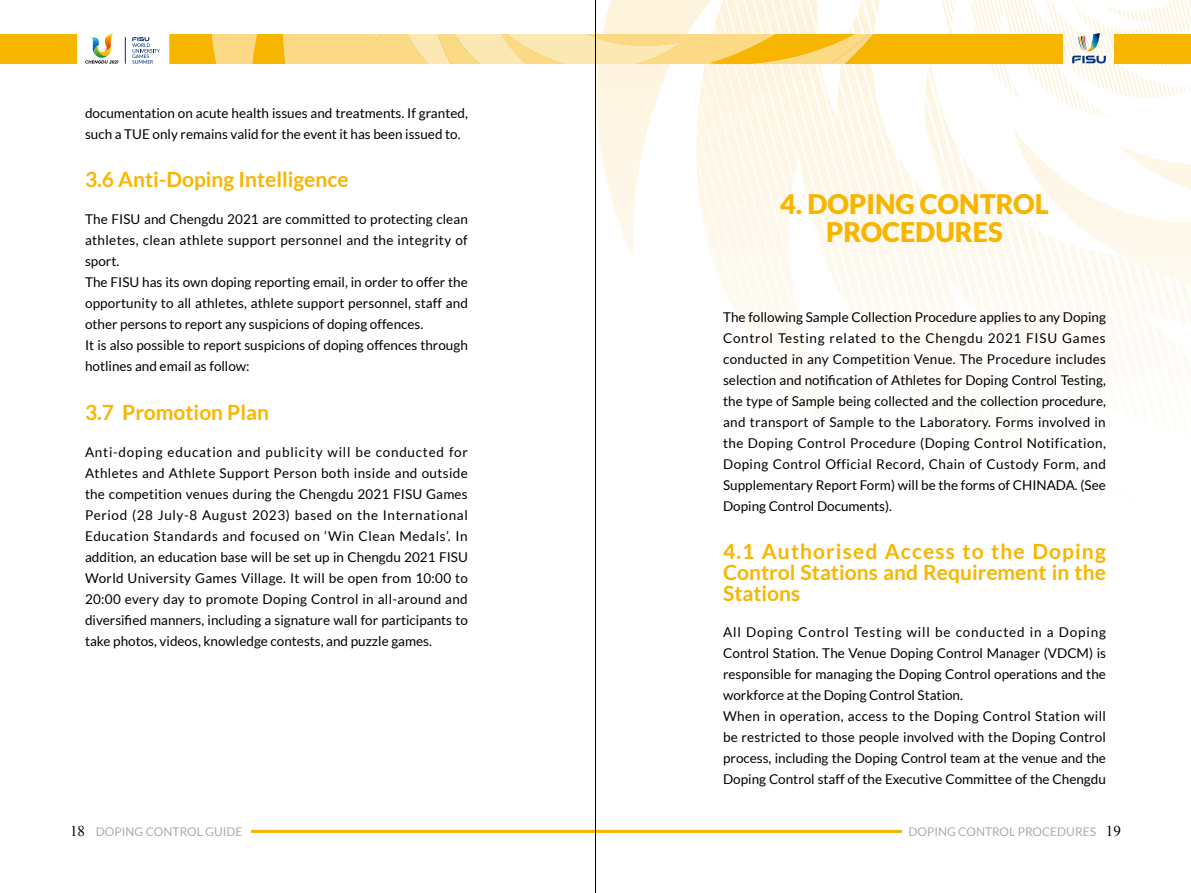
<style>
.page{position:relative;width:1191px;height:893px;background:#fff}
.page>*{position:absolute;margin:0;border:0;box-sizing:border-box;transform-origin:0 0}
.t1{font:900 27px/28.5px "Lato";color:#f8b500;text-align:center}
.t2{font:700 21px/21px "Lato";color:#f8b500;text-align:justify}
.t3{font:13.5px/21px "Lato";color:#000}
.t4{font:12px "Lato";color:#aaabab}
.s1{font-family:"Times New Roman";font-size:15px;color:#000}
</style>
<div class="page">
<svg style="left:170px;top:0;width:1021px;height:364px"></svg>
<svg style="left:85px;top:32px;width:33px;height:32px"></svg>
<svg style="left:125px;top:37px;width:1px;height:27px"></svg>
<svg style="left:132px;top:37px;width:28px;height:27px"></svg>
<div style="left:0;top:34px;width:77px;height:30px;background:#f8b500"></div>
<div style="left:1114px;top:34px;width:77px;height:30px;background:#f8b500"></div>
<hr style="left:251px;top:830px;width:846px;height:3px;background:#f8b500">
<div style="left:902px;top:825px;width:196px;height:13px;background:#fff"></div>
<hr style="left:595px;top:0;width:1px;height:893px;background:#000">
<p class="t3" style="left:85px;top:102px;width:384px">documentation on acute health issues and treatments. If granted, such a TUE only remains valid for the event it has been issued to.</p>
<h2 class="t2" style="left:85px;top:169px;width:265px">3.6 Anti-Doping Intelligence</h2>
<p class="t3" style="left:85px;top:209px;width:384px">The FISU and Chengdu 2021 are committed to protecting clean athletes, clean athlete support personnel and the integrity of sport.<br>The FISU has its own doping reporting email, in order to offer the opportunity to all athletes, athlete support personnel, staff and other persons to report any suspicions of doping offences.<br>It is also possible to report suspicions of doping offences through hotlines and email as follow:</p>
<h2 class="t2" style="left:85px;top:401px;width:185px">3.7 Promotion Plan</h2>
<p class="t3" style="left:85px;top:441px;width:384px;text-align:justify">Anti-doping education and publicity will be conducted for Athletes and Athlete Support Person both inside and outside the competition venues during the Chengdu 2021 FISU Games Period (28 July-8 August 2023) based on the International Education Standards and focused on ‘Win Clean Medals’. In addition, an education base will be set up in Chengdu 2021 FISU World University Games Village. It will be open from 10:00 to 20:00 every day to promote Doping Control in all-around and diversified manners, including a signature wall for participants to take photos, videos, knowledge contests, and puzzle games.</p>
<h1 class="t1" style="left:780px;top:189px;width:270px">4. DOPING CONTROL<br>PROCEDURES</h1>
<p class="t3" style="left:723px;top:306px;width:384px;text-align:justify">The following Sample Collection Procedure applies to any Doping Control Testing related to the Chengdu 2021 FISU Games conducted in any Competition Venue. The Procedure includes selection and notification of Athletes for Doping Control Testing, the type of Sample being collected and the collection procedure, and transport of Sample to the Laboratory. Forms involved in the Doping Control Procedure (Doping Control Notification, Doping Control Official Record, Chain of Custody Form, and Supplementary Report Form) will be the forms of CHINADA. (See Doping Control Documents).</p>
<h2 class="t2" style="left:723px;top:541px;width:384px">4.1 Authorised Access to the Doping Control Stations and Requirement in the Stations</h2>
<p class="t3" style="left:723px;top:621px;width:384px">All Doping Control Testing will be conducted in a Doping Control Station. The Venue Doping Control Manager (VDCM) is responsible for managing the Doping Control operations and the workforce at the Doping Control Station.<br>When in operation, access to the Doping Control Station will be restricted to those people involved with the Doping Control process, including the Doping Control team at the venue and the Doping Control staff of the Executive Committee of the Chengdu</p>
<p class="t4" style="left:70px;top:825px;width:174px"><span class="s1">18</span> DOPING CONTROL GUIDE</p>
<p class="t4" style="left:908px;top:825px;width:214px">DOPING CONTROL PROCEDURES <span class="s1">19</span></p>
</div>
